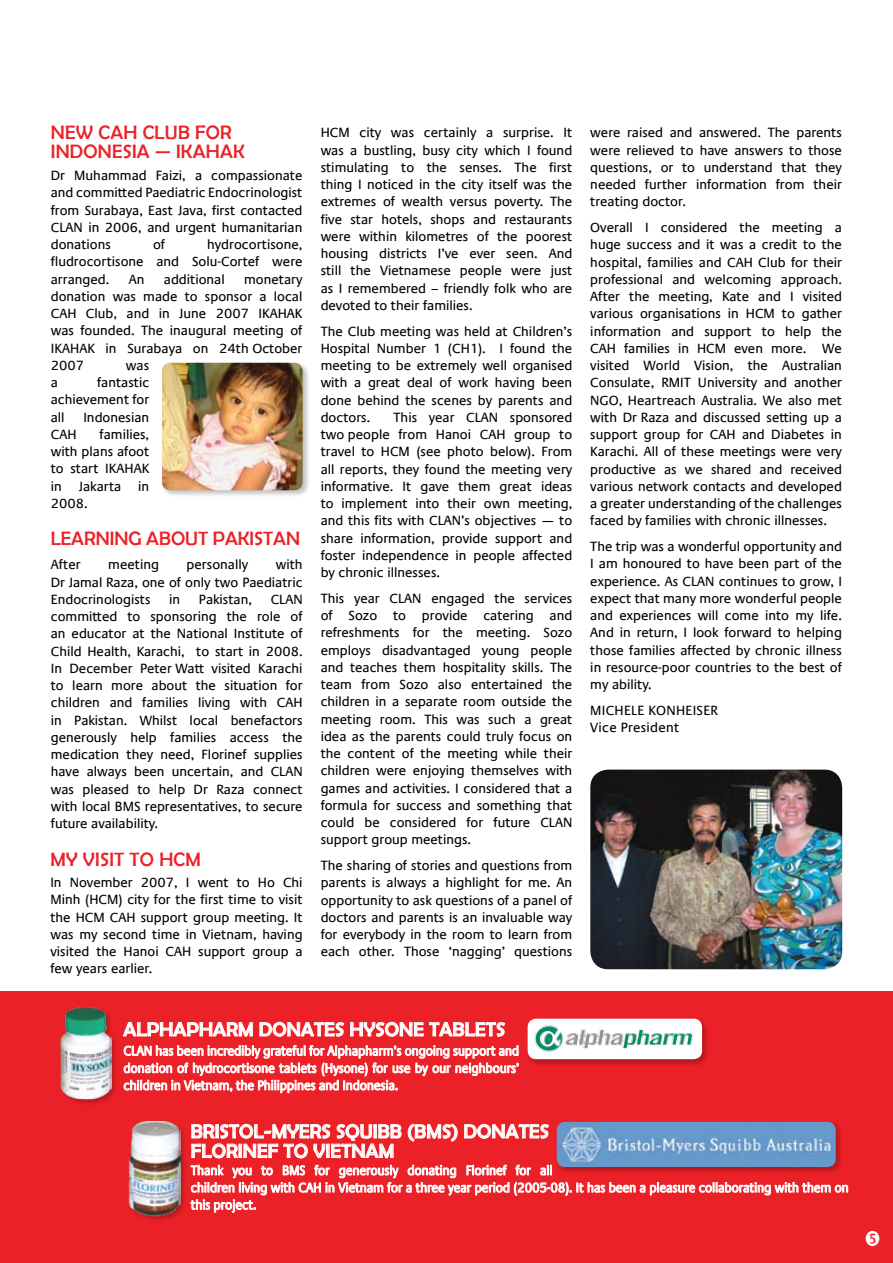
<style>
.page{position:relative;width:893px;height:1263px;background:#fff}
.page>*{position:absolute;margin:0;border:0;box-sizing:border-box;transform-origin:0 0}
.t1{font:19.5px/19.5px "Berlin Sans FB";letter-spacing:.01em;color:#fff}
.t2{font:19.5px/19.5px "Berlin Sans FB";letter-spacing:.01em;color:#ec2027}
.t3{font:13.5px/17.2px "Praxis Com";color:#000;text-align:justify}
.t4{font:13.5px/17.2px "Praxis Com";color:#fff;scale:.9 1}
.t5{font:13.5px/17.2px "Praxis Com";letter-spacing:.02em;color:#000}
</style>
<div class="page">
<div style="left:0;top:991px;width:893px;height:272px;background:#ec2027"></div>
<div style="left:59px;top:1005px;width:60px;height:103px;background:#000;opacity:.25"></div>
<img style="left:60px;top:1007px;width:51px;height:92px">
<div style="left:127px;top:1119px;width:61px;height:105px;background:#000;opacity:.25"></div>
<img style="left:127px;top:1213px;width:53px;height:3px">
<svg style="left:123px;top:1018px;width:725px;height:195px"></svg>
<img style="left:590px;top:770px;width:252px;height:199px;border-radius:18px">
<div style="left:159px;top:360px;width:152px;height:139px;background:#000;opacity:.25"></div>
<img style="left:162px;top:363px;width:141px;height:127px;border-radius:9px">
<svg style="left:866px;top:1231px;width:13px;height:15px"></svg>
<h1 class="t2" style="left:51px;top:122px;width:195px">NEW CAH CLUB FOR<br>INDONESIA — IKAHAK</h1>
<p class="t3" style="left:51px;top:167px;width:253px">Dr Muhammad Faizi, a compassionate and committed Paediatric Endocrinologist from Surabaya, East Java, first contacted CLAN in 2006, and urgent humanitarian donations</p>
<p class="t3" style="left:153px;top:236px;width:14px">of</p>
<p class="t3" style="left:51px;top:236px;width:253px;text-indent:156px">hydrocortisone, fludrocortisone and Solu-Cortef were arranged.</p>
<p class="t3" style="left:129px;top:270px;width:17px">An</p>
<p class="t3" style="left:164px;top:270px;width:62px">additional</p>
<p class="t3" style="left:51px;top:270px;width:253px;text-indent:193px">monetary donation was made to sponsor a local CAH Club, and in June 2007 IKAHAK was founded. The inaugural meeting of IKAHAK in Surabaya on 24th October 2007</p>
<p class="t3" style="left:126px;top:357px;width:25px">was</p>
<p class="t3" style="left:51px;top:374px;width:100px;text-indent:46px">fantastic achievement for all</p>
<p class="t3" style="left:51px;top:374px;width:9px">a</p>
<p class="t3" style="left:83px;top:408px;width:67px">Indonesian</p>
<p class="t3" style="left:51px;top:426px;width:100px;text-indent:49px">families, with plans afoot to start IKAHAK in</p>
<p class="t3" style="left:51px;top:426px;width:27px">CAH</p>
<p class="t3" style="left:79px;top:477px;width:44px">Jakarta</p>
<p class="t3" style="left:138px;top:477px;width:13px">in</p>
<p class="t3" style="left:51px;top:495px;width:37px">2008.</p>
<h1 class="t2" style="left:51px;top:529px;width:251px">LEARNING ABOUT PAKISTAN</h1>
<p class="t3" style="left:51px;top:556px;width:31px">After</p>
<p class="t3" style="left:108px;top:556px;width:52px">meeting</p>
<p class="t3" style="left:187px;top:556px;width:63px">personally</p>
<p class="t3" style="left:51px;top:556px;width:253px;text-indent:225px">with Dr Jamal Raza, one of only two Paediatric Endocrinologists</p>
<p class="t3" style="left:169px;top:591px;width:13px">in</p>
<p class="t3" style="left:199px;top:591px;width:55px">Pakistan,</p>
<p class="t3" style="left:51px;top:591px;width:253px;text-align:left;text-indent:220px">CLAN committed to sponsoring the role of an educator at the National Institute of Child Health, Karachi, to start in 2008.<br>In December Peter Watt visited Karachi to learn more about the situation for children and families living with CAH in Pakistan. Whilst local benefactors generously help families access the medication they need, Florinef supplies have always been uncertain, and CLAN was pleased to help Dr Raza connect with local BMS representatives, to secure future availability.</p>
<h1 class="t2" style="left:50px;top:849px;width:152px">MY VISIT TO HCM</h1>
<p class="t3" style="left:50px;top:874px;width:254px">In November 2007, I went to Ho Chi Minh (HCM) city for the first time to visit the HCM CAH support group meeting. It was my second time in Vietnam, having visited the Hanoi CAH support group a few years earlier.</p>
<p class="t3" style="left:321px;top:124px;width:253px">HCM city was certainly a surprise. It was a bustling, busy city which I found stimulating to the senses. The first thing I noticed in the city itself was the extremes of wealth versus poverty. The five star hotels, shops and restaurants were within kilometres of the poorest housing districts I’ve ever seen. And still the Vietnamese people were just as I remembered – friendly folk who are devoted to their families.</p>
<p class="t3" style="left:321px;top:322px;width:253px">The Club meeting was held at Children’s Hospital Number 1 (CH1). I found the meeting to be extremely well organised with a great deal of work having been done behind the scenes by parents and doctors.</p>
<p class="t3" style="left:321px;top:409px;width:253px;text-indent:73px">This year CLAN sponsored two people from Hanoi CAH group to travel to HCM (see photo below). From all reports, they found the meeting very informative. It gave them great ideas to implement into their own meeting, and this fits with CLAN’s objectives — to share information, provide support and foster independence in people affected by chronic illnesses.</p>
<p class="t3" style="left:321px;top:590px;width:253px">This year CLAN engaged the services of Sozo to provide catering and refreshments for the meeting. Sozo employs disadvantaged young people and teaches them hospitality skills. The team from Sozo also entertained the children in a separate room outside the meeting room. This was such a great idea as the parents could truly focus on the content of the meeting while their children were enjoying themselves with games and activities. I considered that a formula for success and something that could be considered for future CLAN support group meetings.</p>
<p class="t3" style="left:321px;top:857px;width:253px">The sharing of stories and questions from parents is always a highlight for me. An opportunity to ask questions of a panel of doctors and parents is an invaluable way for everybody in the room to learn from each other. Those ‘nagging’ questions</p>
<p class="t3" style="left:590px;top:124px;width:253px">were raised and answered. The parents were relieved to have answers to those questions, or to understand that they needed further information from their treating doctor.</p>
<p class="t3" style="left:590px;top:219px;width:253px;text-align:left">Overall I considered the meeting a huge success and it was a credit to the hospital, families and CAH Club for their professional and welcoming approach.<br>After the meeting, Kate and I visited various organisations in HCM to gather information and support to help the CAH families in HCM even more.</p>
<p class="t3" style="left:590px;top:340px;width:253px;text-indent:232px">We visited World Vision, the Australian Consulate, RMIT University and another NGO, Heartreach Australia. We also met with Dr Raza and discussed setting up a support group for CAH and Diabetes in Karachi. All of these meetings were very productive as we shared and received various network contacts and developed a greater understanding of the challenges faced by families with chronic illnesses.</p>
<p class="t3" style="left:590px;top:538px;width:253px;text-align:left">The trip was a wonderful opportunity and I am honoured to have been part of the experience. As CLAN continues to grow, I expect that many more wonderful people and experiences will come into my life.<br>And in return, I look forward to helping those families affected by chronic illness in resource-poor countries to the best of my ability.</p>
<p class="t5" style="left:590px;top:702px;width:129px">MICHELE KONHEISER<br>Vice President</p>
<h1 class="t1" style="left:124px;top:1019px;width:383px">ALPHAPHARM DONATES HYSONE TABLETS</h1>
<p class="t4" style="left:124px;top:1042px;width:441px;text-align:justify">CLAN has been incredibly grateful for Alphapharm’s ongoing support and donation of hydrocortisone tablets (Hysone) for use by our neighbours’ children in Vietnam, the Philippines and Indonesia.</p>
<h1 class="t1" style="left:191px;top:1121px;width:360px">BRISTOL-MYERS SQUIBB (BMS) DONATES<br>FLORINEF TO VIETNAM</h1>
<p class="t4" style="left:191px;top:1162px;width:732px">Thank you to BMS for generously donating Florinef for all<br>children living with CAH in Vietnam for a three year period (2005-08). It has been a pleasure collaborating with them on this project.</p>
</div>
